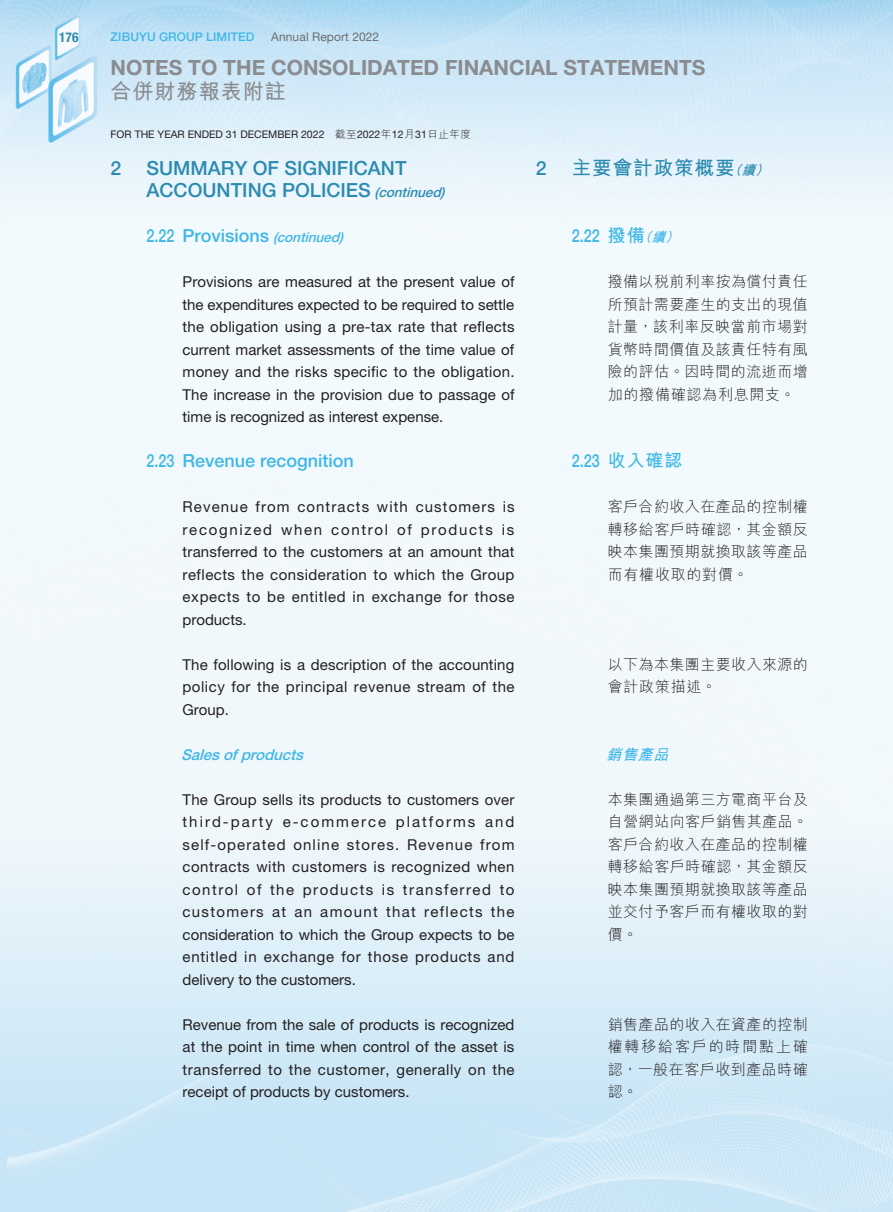
<style>
.page{position:relative;width:893px;height:1212px;background:#fff}
.page>*{position:absolute;margin:0;border:0;box-sizing:border-box;transform-origin:0 0}
.t1{font:700 21px "Helvetica Neue LT Std";color:#8a8c8f}
.t2{font:700 21px "M Hei HK";letter-spacing:.05em;color:#8a8c8f}
._03_H1{font:500 19.5px/22.5px "Helvetica Neue LT Std";color:#2c8bb0}
._03_H1-2{font:700 19.5px "M Hei HK";letter-spacing:.05em;color:#2c8bb0}
._04___H2{font:500 18px "Helvetica Neue LT Std";color:#3eb7e8;scale:.8 1}
._01_Body_Text{font:15px/22.5px "Helvetica Neue LT Std";letter-spacing:.035em;color:#231f20;text-align:justify}
._01_Body_Text-2{font:300 15px/22.5px "M Hei HK";letter-spacing:.03em;color:#231f20;text-align:justify}
._05_____H3{font:italic 500 15px "Helvetica Neue LT Std";color:#3eb7e8}
._05_____H3-2{font:italic 700 15px "M Hei HK";color:#3eb7e8}
.t3{font:700 condensed 13.5px "Helvetica Neue LT Std";color:#2c8bb0}
.t4{font:500 12px "Helvetica Neue LT Std";letter-spacing:.01em;color:#3eb7e8}
.t5{font:12px "Helvetica Neue LT Std";letter-spacing:.01em;color:#6c6d70}
.t6{font:10.5px "Helvetica Neue LT Std";color:#231f20}
.s1{font-family:"M Hei HK";font-weight:300}
.s2{font-style:italic;font-size:13.5px}
.s3{font-family:"M Hei HK";font-weight:700}
.s4{font-family:"M Hei HK";font-weight:700;font-style:italic;font-size:13.5px}
</style>
<div class="page">
<img style="left:0;top:0;width:893px;height:816px">
<img style="left:8px;top:816px;width:885px;height:396px">
<p class="t3" style="left:59px;top:29px;width:21px">176</p>
<p class="t4" style="left:111px;top:30px;width:145px">ZIBUYU GROUP LIMITED</p>
<p class="t5" style="left:271px;top:30px;width:109px">Annual Report 2022</p>
<h1 class="t1" style="left:110px;top:55px;width:597px">NOTES TO THE CONSOLIDATED FINANCIAL STATEMENTS</h1>
<h1 class="t2" style="left:110px;top:76px;width:177px">合併財務報表附註</h1>
<p class="t6" style="left:111px;top:128px;width:362px">FOR THE YEAR ENDED 31 DECEMBER 2022 <span class="s1">截至</span>2022<span class="s1">年</span>12<span class="s1">月</span>31<span class="s1">日止年度</span></p>
<p class="_03_H1" style="left:111px;top:156px;width:12px">2</p>
<p class="_03_H1" style="left:147px;top:156px;width:300px">SUMMARY OF SIGNIFICANT<br>ACCOUNTING POLICIES <span class="s2">(continued)</span></p>
<p class="_04___H2" style="left:147px;top:225px;width:247px">2.22 Provisions <span class="s2">(continued)</span></p>
<p class="_01_Body_Text" style="left:183px;top:270px;width:334px">Provisions are measured at the present value of the expenditures expected to be required to settle the obligation using a pre-tax rate that reflects current market assessments of the time value of money and the risks specific to the obligation.<br>The increase in the provision due to passage of time is recognized as interest expense.</p>
<p class="_04___H2" style="left:147px;top:450px;width:261px">2.23 Revenue recognition</p>
<p class="_01_Body_Text" style="left:183px;top:495px;width:334px">Revenue from contracts with customers is recognized when control of products is transferred to the customers at an amount that reflects the consideration to which the Group expects to be entitled in exchange for those products.</p>
<p class="_01_Body_Text" style="left:183px;top:653px;width:334px">The following is a description of the accounting policy for the principal revenue stream of the Group.</p>
<p class="_05_____H3" style="left:181px;top:745px;width:128px">Salesofproducts</p>
<p class="_01_Body_Text" style="left:183px;top:788px;width:334px">The Group sells its products to customers over third-party e-commerce platforms and self-operated online stores. Revenue from contracts with customers is recognized when control of the products is transferred to customers at an amount that reflects the consideration to which the Group expects to be entitled in exchange for those products and delivery to the customers.</p>
<p class="_01_Body_Text" style="left:183px;top:1013px;width:334px">Revenue from the sale of products is recognized at the point in time when control of the asset is transferred to the customer, generally on the receipt of products by customers.</p>
<p class="_03_H1" style="left:536px;top:156px;width:12px">2</p>
<p class="_03_H1-2" style="left:572px;top:153px;width:203px">主要會計政策概要<span class="s2">（續）</span></p>
<p class="_04___H2" style="left:572px;top:225px;width:141px">2.22 <span class="s3">撥備</span><span class="s4">（續）</span></p>
<p class="_01_Body_Text-2" style="left:608px;top:270px;width:202px">撥備以稅前利率按為償付責任所預計需要產生的支出的現值計量，該利率反映當前市場對貨幣時間價值及該責任特有風險的評估。因時間的流逝而增加的撥備確認為利息開支。</p>
<p class="_04___H2" style="left:572px;top:450px;width:140px">2.23 <span class="s3">收入確認</span></p>
<p class="_01_Body_Text-2" style="left:608px;top:495px;width:202px">客戶合約收入在產品的控制權轉移給客戶時確認，其金額反映本集團預期就換取該等產品而有權收取的對價。</p>
<p class="_01_Body_Text-2" style="left:608px;top:652px;width:202px">以下為本集團主要收入來源的會計政策描述。</p>
<p class="_05_____H3-2" style="left:606px;top:743px;width:69px">銷售產品</p>
<p class="_01_Body_Text-2" style="left:608px;top:787px;width:202px">本集團通過第三方電商平台及自營網站向客戶銷售其產品。客戶合約收入在產品的控制權轉移給客戶時確認，其金額反映本集團預期就換取該等產品並交付予客戶而有權收取的對價。</p>
<p class="_01_Body_Text-2" style="left:608px;top:1012px;width:202px">銷售產品的收入在資產的控制權轉移給客戶的時間點上確認，一般在客戶收到產品時確認。</p>
</div>
